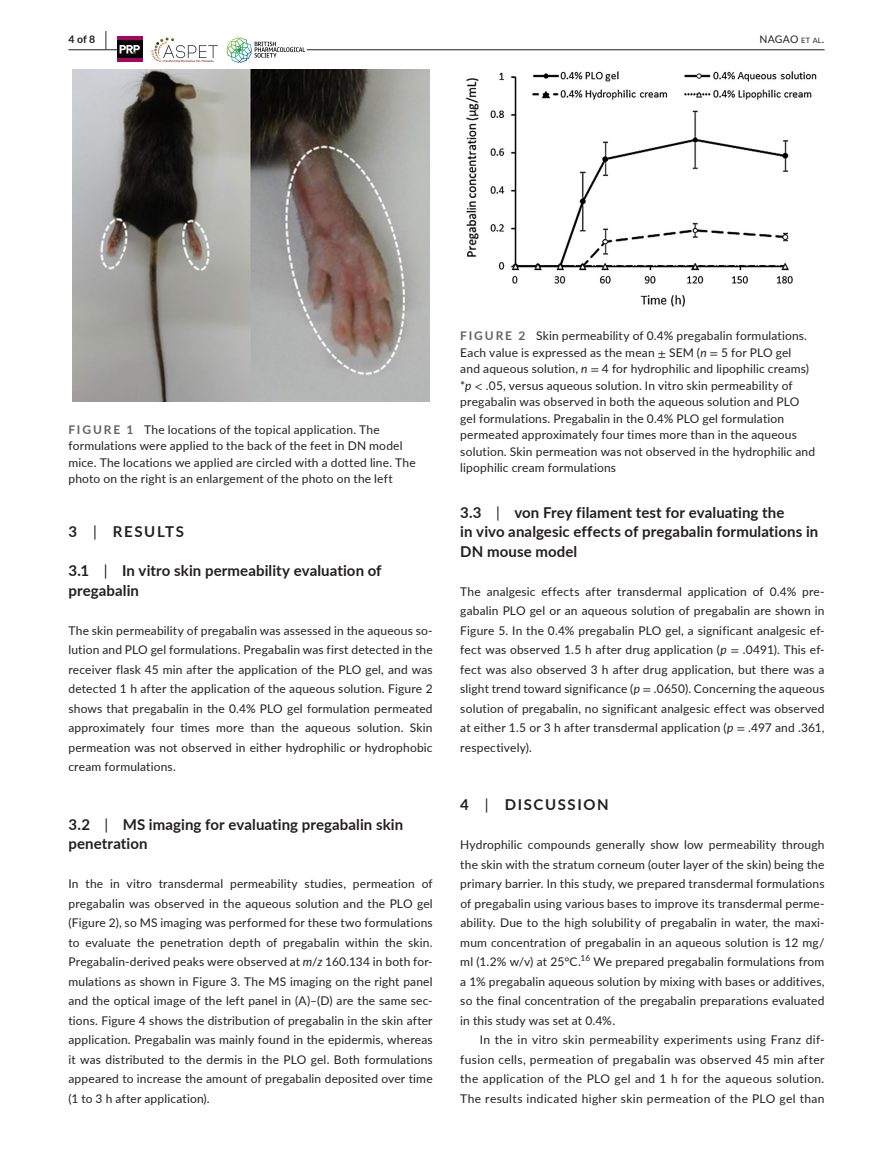
<style>
.page{position:relative;width:893px;height:1174px;background:#fff}
.page>*{position:absolute;margin:0;border:0;box-sizing:border-box;transform-origin:0 0}
.t1{font:700 15px/19.5px "Lato";letter-spacing:.01em;color:#231f20}
.t2{font:700 15px "Lato";letter-spacing:.11em;color:#231f20}
.t3{font:700 15px "Lato";letter-spacing:.105em;color:#231f20}
.t4{font:12px/19.5px "Lato";letter-spacing:.015em;color:#231f20;text-align:justify}
.t5{font:10.5px "Lato";letter-spacing:.01em;color:#231f20}
.t6{font:700 10.5px "Lato";color:#231f20}
.t7{font:8.4px "Lato";color:#231f20}
.s1{font-size:19.5px}
.s2{font-size:7.35px}
.s3{font-weight:700;color:#636366}
.s4{font-weight:400}
.s5{font-style:italic}
.s6{font-family:"STIX"}
</style>
<div class="page">
<hr style="left:68px;top:49px;width:756px;height:1px;background:#231f20">
<div style="left:117px;top:36px;width:189px;height:27px;background:#fff"></div>
<div style="left:117px;top:37px;width:25px;height:25px;background:#070606"></div>
<hr style="left:117px;top:37px;width:25px;height:3px;background:#a60660">
<hr style="left:117px;top:59px;width:25px;height:3px;background:#a60660">
<svg style="left:120px;top:45px;width:20px;height:9px"></svg>
<svg style="left:151px;top:37px;width:67px;height:25px"></svg>
<svg style="left:227px;top:37px;width:78px;height:26px"></svg>
<div style="left:68px;top:69px;width:365px;height:332px;background:linear-gradient(to bottom,#fff,#fff)"></div>
<img style="left:72px;top:69px;width:357px;height:332px">
<img style="left:465px;top:71px;width:352px;height:236px">
<p class="t6" style="left:68px;top:31px;width:40px">4 of 8 <span class="s1">|</span></p>
<p class="t5" style="left:760px;top:31px;width:66px">NAGAO <span class="s2">et al</span>.</p>
<p class="t4" style="left:68px;top:420px;width:349px;line-height:16.5px;text-align:left"><span class="s3">FIGURE 1</span> The locations of the topical application. The formulations were applied to the back of the feet in DN model mice. The locations we applied are circled with a dotted line. The photo on the right is an enlargement of the photo on the left</p>
<p class="t3" style="left:68px;top:521px;width:117px">3 <span class="s4">|</span> RESULTS</p>
<p class="t1" style="left:68px;top:560px;width:315px">3.1 <span class="s4">|</span> In vitro skin permeability evaluation of pregabalin</p>
<p class="t4" style="left:68px;top:620px;width:366px">The skin permeability of pregabalin was assessed in the aqueous so&shy;lution and PLO gel formulations. Pregabalin was first detected in the receiver flask 45 min after the application of the PLO gel, and was detected 1 h after the application of the aqueous solution. Figure 2 shows that pregabalin in the 0.4% PLO gel formulation permeated approximately four times more than the aqueous solution. Skin permeation was not observed in either hydrophilic or hydrophobic cream formulations.</p>
<p class="t1" style="left:68px;top:814px;width:336px">3.2 <span class="s4">|</span> MS imaging for evaluating pregabalin skin penetration</p>
<p class="t4" style="left:68px;top:873px;width:366px">In the in vitro transdermal permeability studies, permeation of pregabalin was observed in the aqueous solution and the PLO gel (Figure 2), so MS imaging was performed for these two formulations to evaluate the penetration depth of pregabalin within the skin.<br>Pregabalin-derived peaks were observed at <span class="s5">m</span>/<span class="s5">z</span> 160.134 in both for&shy;mulations as shown in Figure 3. The MS imaging on the right panel and the optical image of the left panel in (A)–(D) are the same sec&shy;tions. Figure 4 shows the distribution of pregabalin in the skin after application. Pregabalin was mainly found in the epidermis, whereas it was distributed to the dermis in the PLO gel. Both formulations appeared to increase the amount of pregabalin deposited over time (1 to 3 h after application).</p>
<p class="t4" style="left:460px;top:327px;width:356px;line-height:16.5px;text-align:left"><span class="s3">FIGURE 2</span> Skin permeability of 0.4% pregabalin formulations.<br>Each value is expressed as the mean <span class="s6">±</span> SEM (<span class="s5">n</span> <span class="s6">=</span> 5 for PLO gel<br>and aqueous solution, <span class="s5">n</span> <span class="s6">=</span> 4 for hydrophilic and lipophilic creams) *<span class="s5">p</span> <span class="s6">&lt;</span> .05, versus aqueous solution. In vitro skin permeability of pregabalin was observed in both the aqueous solution and PLO gel formulations. Pregabalin in the 0.4% PLO gel formulation permeated approximately four times more than in the aqueous solution. Skin permeation was not observed in the hydrophilic and lipophilic cream formulations</p>
<p class="t1" style="left:460px;top:502px;width:360px">3.3 <span class="s4">|</span> von Frey filament test for evaluating the<br>in vivo analgesic effects of pregabalin formulations in<br>DN mouse model</p>
<p class="t4" style="left:460px;top:581px;width:366px">The analgesic effects after transdermal application of 0.4% pre&shy;gabalin PLO gel or an aqueous solution of pregabalin are shown in Figure 5. In the 0.4% pregabalin PLO gel, a significant analgesic ef&shy;fect was observed 1.5 h after drug application (<span class="s5">p</span> <span class="s6">=</span> .0491). This ef&shy;fect was also observed 3 h after drug application, but there was a slight trend toward significance (<span class="s5">p</span> <span class="s6">=</span> .0650). Concerning the aqueous solution of pregabalin, no significant analgesic effect was observed at either 1.5 or 3 h after transdermal application (<span class="s5">p</span> <span class="s6">=</span> .497 and .361, respectively).</p>
<p class="t2" style="left:460px;top:794px;width:150px">4 <span class="s4">|</span> DISCUSSION</p>
<p class="t4" style="left:460px;top:834px;width:366px">Hydrophilic compounds generally show low permeability through the skin with the stratum corneum (outer layer of the skin) being the primary barrier. In this study, we prepared transdermal formulations of pregabalin using various bases to improve its transdermal perme&shy;ability. Due to the high solubility of pregabalin in water, the maxi&shy;mum concentration of pregabalin in an aqueous solution is 12 mg/ ml (1.2% w/v) at 25°C.</p>
<p class="t7" style="left:581px;top:952px;width:11px">16</p>
<p class="t4" style="left:460px;top:951px;width:366px;text-indent:133px">We prepared pregabalin formulations from a 1% pregabalin aqueous solution by mixing with bases or additives, so the final concentration of the pregabalin preparations evaluated in this study was set at 0.4%.</p>
<p class="t4" style="left:460px;top:1029px;width:366px;text-indent:20px">In the in vitro skin permeability experiments using Franz dif&shy;fusion cells, permeation of pregabalin was observed 45 min after the application of the PLO gel and 1 h for the aqueous solution.<br>The results indicated higher skin permeation of the PLO gel than</p>
</div>
